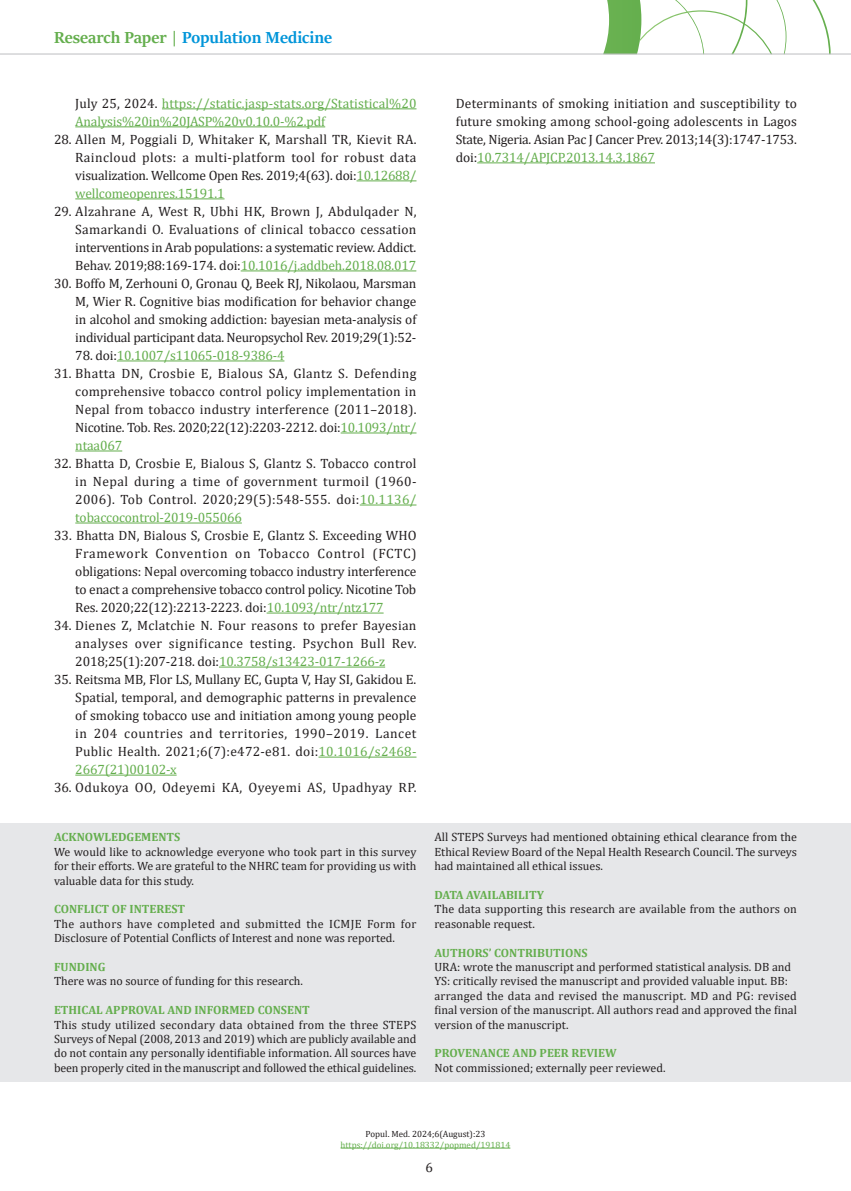
<style>
.page{position:relative;width:851px;height:1191px;background:#fff}
.page>*{position:absolute;margin:0;border:0;box-sizing:border-box;transform-origin:0 0}
.t1{font:700 18px "Sitka Banner";color:#0095d9}
.t2{font:13.5px/18px "Cambria";letter-spacing:-.01em;color:#231f20;text-align:justify}
.t3{font:13.5px/18px "Cambria";letter-spacing:.01em;color:#64ae4d}
.t4{font:13.5px "Cambria";letter-spacing:.035em;color:#231f20}
.t5{font:13.5px "Cambria";letter-spacing:-.01em;color:#64ae4d}
.t6{font:12px/14.4px "Cambria";color:#231f20;text-align:justify}
.t7{font:700 12px "Cambria";color:#64ae4d}
.t8{font:9px "Cambria";color:#64ae4d}
.t9{font:9px "Cambria";color:#231f20}
.s1{color:#64ae4d}
.s2{color:#231f20}
</style>
<div class="page">
<svg style="left:536px;top:0;width:294px;height:54px"></svg>
<hr style="left:340px;top:1147px;width:170px;height:1px;background:#64ae4d">
<hr style="left:0;top:54px;width:850px;height:1px;background:#bcbdc0">
<hr style="left:162px;top:108px;width:254px;height:1px;background:#64ae4d">
<hr style="left:75px;top:126px;width:250px;height:1px;background:#64ae4d">
<hr style="left:356px;top:180px;width:60px;height:1px;background:#64ae4d">
<hr style="left:75px;top:198px;width:149px;height:1px;background:#64ae4d">
<hr style="left:241px;top:270px;width:175px;height:1px;background:#64ae4d">
<hr style="left:117px;top:360px;width:167px;height:1px;background:#64ae4d">
<hr style="left:340px;top:432px;width:76px;height:1px;background:#64ae4d">
<hr style="left:75px;top:450px;width:47px;height:1px;background:#64ae4d">
<hr style="left:359px;top:504px;width:57px;height:1px;background:#64ae4d">
<hr style="left:75px;top:522px;width:167px;height:1px;background:#64ae4d">
<hr style="left:266px;top:612px;width:117px;height:1px;background:#64ae4d">
<hr style="left:219px;top:666px;width:166px;height:1px;background:#64ae4d">
<hr style="left:318px;top:756px;width:98px;height:1px;background:#64ae4d">
<hr style="left:75px;top:774px;width:102px;height:1px;background:#64ae4d">
<hr style="left:477px;top:162px;width:178px;height:1px;background:#64ae4d">
<div style="left:0;top:823px;width:850px;height:258px;background:#e6e7e9"></div>
<h1 class="t1" style="left:54px;top:25px;width:279px"><span class="s1">Research Paper |</span> Population Medicine</h1>
<p class="t3" style="left:75px;top:94px;width:342px"><span class="s2">July 25, 2024.</span> https://static.jasp-stats.org/Statistical%20<br>Analysis%20in%20JASP%20v0.10.0-%2.pdf</p>
<p class="t2" style="left:75px;top:130px;width:342px;text-indent:-21px">28. Allen M, Poggiali D, Whitaker K, Marshall TR, Kievit RA.<br>Raincloud plots: a multi-platform tool for robust data visualization. Wellcome Open Res. 2019;4(63). doi:<span class="s1">10.12688/ wellcomeopenres.15191.1</span></p>
<p class="t2" style="left:75px;top:202px;width:342px;text-indent:-21px">29. Alzahrane A, West R, Ubhi HK, Brown J, Abdulqader N, Samarkandi O. Evaluations of clinical tobacco cessation interventions in Arab populations: a systematic review. Addict.<br>Behav. 2019;88:169-174. doi:<span class="s1">10.1016/j.addbeh.2018.08.017</span></p>
<p class="t2" style="left:75px;top:274px;width:342px;text-indent:-21px">30. Boffo M, Zerhouni O, Gronau Q, Beek RJ, Nikolaou, Marsman M, Wier R. Cognitive bias modification for behavior change in alcohol and smoking addiction: bayesian meta-analysis of individual participant data. Neuropsychol Rev. 2019;29(1):52-</p>
<p class="t5" style="left:75px;top:347px;width:211px"><span class="s2">78. doi:</span>10.1007/s11065-018-9386-4</p>
<p class="t2" style="left:75px;top:364px;width:342px;text-indent:-21px">31. Bhatta DN, Crosbie E, Bialous SA, Glantz S. Defending comprehensive tobacco control policy implementation in Nepal from tobacco industry interference (2011–2018).<br>Nicotine. Tob. Res. 2020;22(12):2203-2212. doi:<span class="s1">10.1093/ntr/ ntaa067</span></p>
<p class="t2" style="left:75px;top:454px;width:342px;text-indent:-21px">32. Bhatta D, Crosbie E, Bialous S, Glantz S. Tobacco control in Nepal during a time of government turmoil (1960- 2006). Tob Control. 2020;29(5):548-555. doi:<span class="s1">10.1136/ tobaccocontrol-2019-055066</span></p>
<p class="t2" style="left:75px;top:526px;width:342px;text-indent:-21px">33. Bhatta DN, Bialous S, Crosbie E, Glantz S. Exceeding WHO Framework Convention on Tobacco Control (FCTC) obligations: Nepal overcoming tobacco industry interference to enact a comprehensive tobacco control policy. Nicotine Tob Res. 2020;22(12):2213-2223. doi:<span class="s1">10.1093/ntr/ntz177</span></p>
<p class="t2" style="left:75px;top:616px;width:342px;text-indent:-21px">34. Dienes Z, Mclatchie N. Four reasons to prefer Bayesian analyses over significance testing. Psychon Bull Rev.<br>2018;25(1):207-218. doi:<span class="s1">10.3758/s13423-017-1266-z</span></p>
<p class="t2" style="left:75px;top:670px;width:342px;text-indent:-21px">35. Reitsma MB, Flor LS, Mullany EC, Gupta V, Hay SI, Gakidou E.<br>Spatial, temporal, and demographic patterns in prevalence of smoking tobacco use and initiation among young people in 204 countries and territories, 1990–2019. Lancet Public Health. 2021;6(7):e472-e81. doi:<span class="s1">10.1016/s2468- 2667(21)00102-x</span></p>
<p class="t4" style="left:54px;top:779px;width:364px">36. Odukoya OO, Odeyemi KA, Oyeyemi AS, Upadhyay RP.</p>
<p class="t7" style="left:54px;top:828px;width:128px">ACKNOWLEDGEMENTS</p>
<p class="t6" style="left:54px;top:844px;width:364px">We would like to acknowledge everyone who took part in this survey for their efforts. We are grateful to the NHRC team for providing us with valuable data for this study.</p>
<p class="t7" style="left:54px;top:900px;width:132px">CONFLICT OF INTEREST</p>
<p class="t6" style="left:54px;top:916px;width:364px">The authors have completed and submitted the ICMJE Form for<br>Disclosure of Potential Conflicts of Interest and none was reported.</p>
<p class="t7" style="left:54px;top:958px;width:53px">FUNDING</p>
<p class="t6" style="left:54px;top:974px;width:250px">There was no source of funding for this research.</p>
<p class="t7" style="left:54px;top:1001px;width:257px">ETHICAL APPROVAL AND INFORMED CONSENT</p>
<p class="t6" style="left:54px;top:1017px;width:364px">This study utilized secondary data obtained from the three STEPS Surveys of Nepal (2008, 2013 and 2019) which are publicly available and do not contain any personally identifiable information. All sources have been properly cited in the manuscript and followed the ethical guidelines.</p>
<p class="t2" style="left:455px;top:94px;width:343px">Determinants of smoking initiation and susceptibility to future smoking among school-going adolescents in Lagos State, Nigeria. Asian Pac J Cancer Prev. 2013;14(3):1747-1753. doi:<span class="s1">10.7314/APJCP.2013.14.3.1867</span></p>
<p class="t6" style="left:434px;top:830px;width:364px">All STEPS Surveys had mentioned obtaining ethical clearance from the Ethical Review Board of the Nepal Health Research Council. The surveys had maintained all ethical issues.</p>
<p class="t7" style="left:434px;top:886px;width:111px">DATA AVAILABILITY</p>
<p class="t6" style="left:434px;top:902px;width:364px">The data supporting this research are available from the authors on reasonable request.</p>
<p class="t7" style="left:434px;top:944px;width:155px">AUTHORS’ CONTRIBUTIONS</p>
<p class="t6" style="left:434px;top:959px;width:364px;text-align:left">URA: wrote the manuscript and performed statistical analysis. DB and YS: critically revised the manuscript and provided valuable input. BB: arranged the data and revised the manuscript. MD and PG: revised final version of the manuscript. All authors read and approved the final version of the manuscript.</p>
<p class="t7" style="left:434px;top:1044px;width:184px">PROVENANCE AND PEER REVIEW</p>
<p class="t6" style="left:434px;top:1060px;width:232px">Not commissioned; externally peer reviewed.</p>
<p class="t9" style="left:365px;top:1128px;width:121px">Popul. Med. 2024;6(August):23</p>
<p class="t8" style="left:340px;top:1139px;width:171px">https://doi.org/10.18332/popmed/191814</p>
<p class="t2" style="left:425px;top:1158px;width:9px">6</p>
</div>
